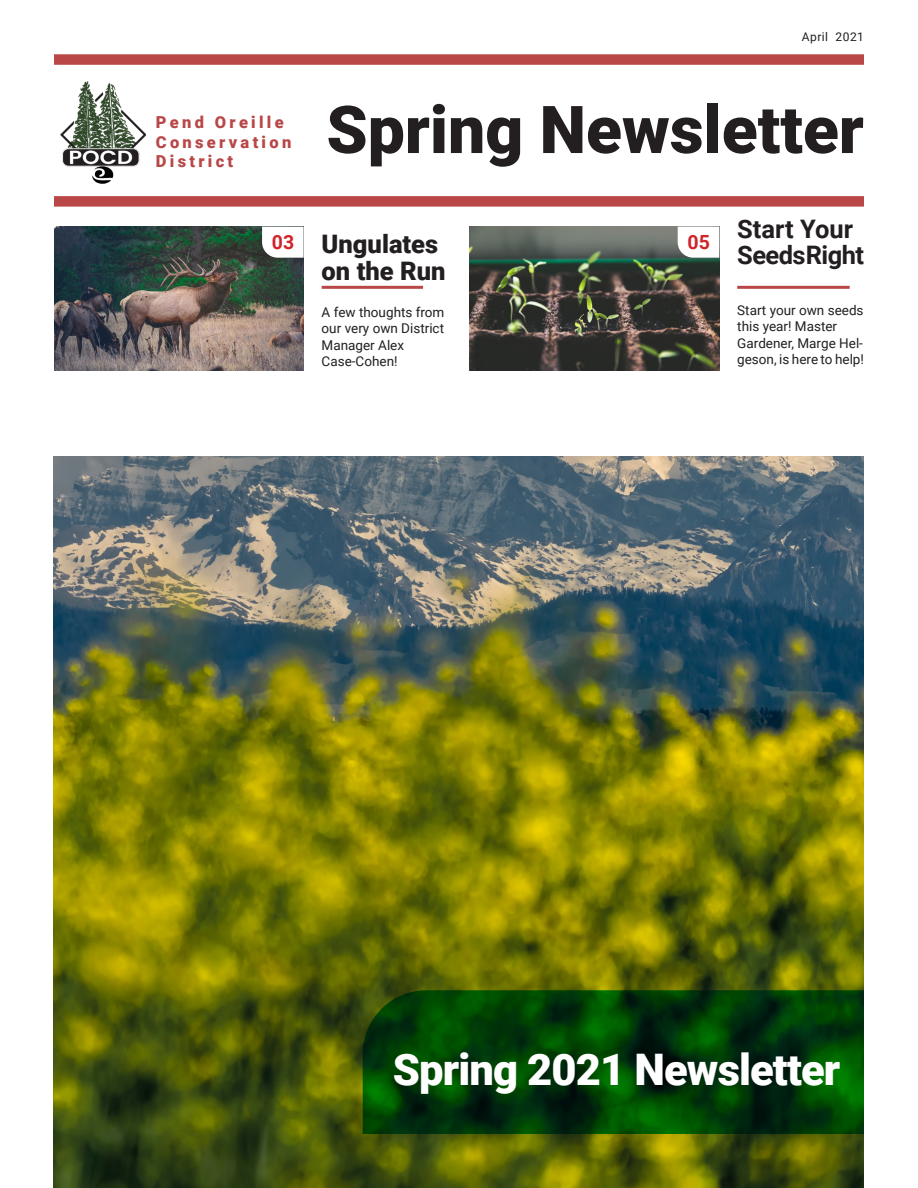
<style>
.page{position:relative;width:918px;height:1188px;background:#fff}
.page>*{position:absolute;margin:0;border:0;box-sizing:border-box;transform-origin:0 0}
.Newsletter{font:900 66px "Roboto";color:#231f20}
.Headline{font:900 43.5px "Roboto";letter-spacing:-.02em;color:#fff}
.Subtitle{font:700 25.5px/25.5px "Roboto";letter-spacing:-.02em;color:#231f20}
.Insert_Your_Title{font:900 25.5px "Roboto";color:#231f20}
.Numbering{font:700 19.5px "Roboto";color:#d1232a}
.Title_to_Begin{font:900 16.5px/19.5px "Roboto";letter-spacing:.2em;color:#b94747}
.t1{font:13.5px/16.5px "Roboto";color:#231f20}
.t2{font:12px "Roboto";letter-spacing:.04em;color:#231f20}
</style>
<div class="page">
<img style="left:54px;top:227px;width:250px;height:143px">
<img style="left:53px;top:457px;width:810px;height:731px">
<svg style="left:363px;top:990px;width:501px;height:144px;background:#013c06"></svg>
<img style="left:470px;top:227px;width:249px;height:143px">
<svg style="left:262px;top:227px;width:42px;height:31px"></svg>
<svg style="left:678px;top:227px;width:41px;height:31px"></svg>
<div style="left:54px;top:54px;width:810px;height:11px;background:#b94747"></div>
<div style="left:54px;top:196px;width:810px;height:11px;background:#b94747"></div>
<hr style="left:322px;top:286px;width:101px;height:3px;background:#b94747">
<hr style="left:737px;top:286px;width:113px;height:3px;background:#b94747">
<img style="left:60px;top:81px;width:85px;height:103px">
<p class="Title_to_Begin" style="left:156px;top:112px;width:137px">Pend Oreille<br>Conservation<br>District</p>
<p class="t2" style="left:802px;top:28px;width:64px">April 2021</p>
<p class="Newsletter" style="left:326px;top:83px;width:539px">Spring Newsletter</p>
<p class="Numbering" style="left:272px;top:229px;width:24px">03</p>
<p class="Insert_Your_Title" style="left:322px;top:226px;width:118px">Ungulates</p>
<p class="Insert_Your_Title" style="left:322px;top:253px;width:125px">on the Run</p>
<p class="t1" style="left:322px;top:303px;width:124px">A few thoughts from our very own District<br>Manager Alex<br>Case-Cohen!</p>
<p class="Numbering" style="left:688px;top:229px;width:24px">05</p>
<p class="Subtitle" style="left:737px;top:215px;width:128px">Start Your<br>Seeds Right</p>
<p class="t1" style="left:737px;top:301px;width:128px">Start your own seeds this year! Master<br>Gardener, Marge Hel&shy;geson, is here to help!</p>
<p class="Headline" style="left:393px;top:1039px;width:449px">Spring 2021 Newsletter</p>
</div>
